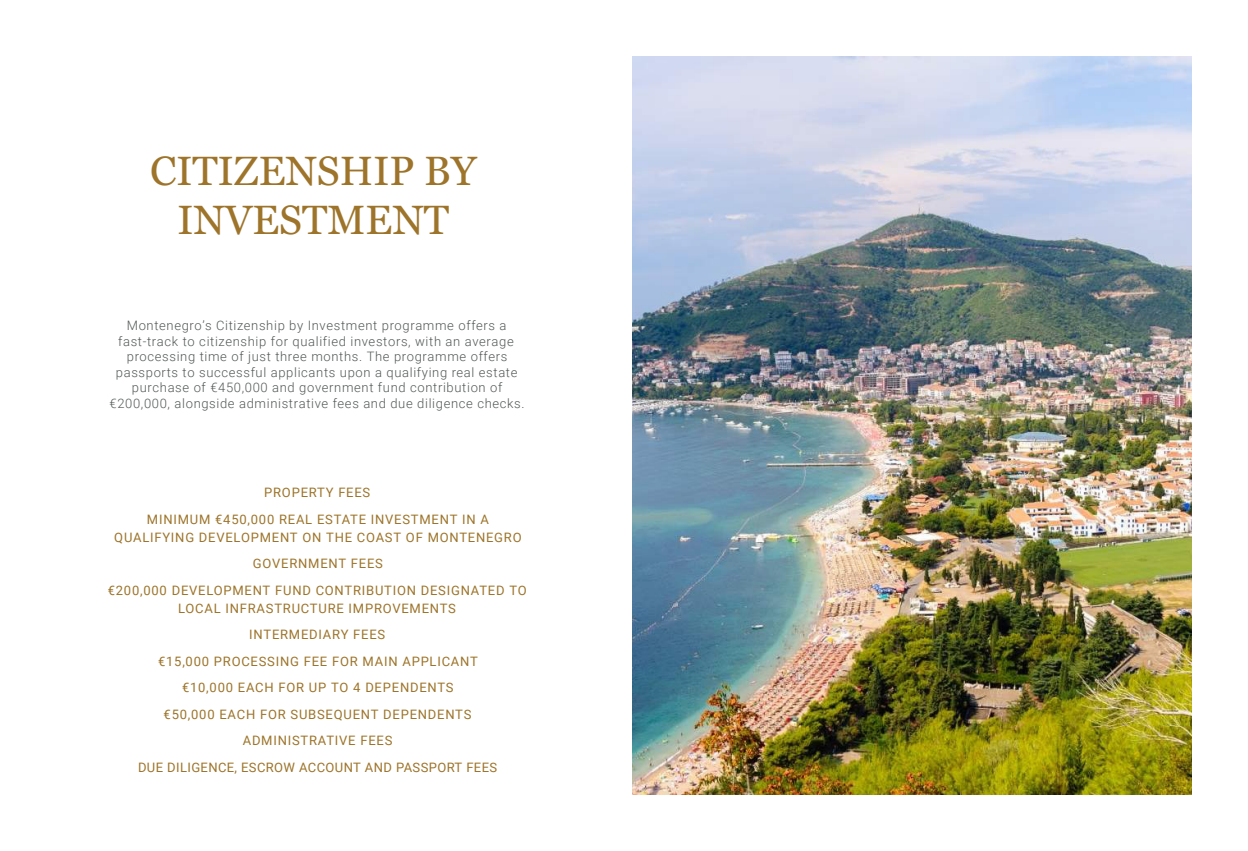
<style>
.page{position:relative;width:1248px;height:851px;background:#fff}
.page>*{position:absolute;margin:0;border:0;box-sizing:border-box;transform-origin:0 0}
.t1{font:41px/49.2px "Georgia";color:#9d742a;text-align:center}
.t2{font:13px/26.5px "Roboto";letter-spacing:.06em;color:#9d742a;text-align:center}
.t3{font:300 13px/15.6px "Roboto";letter-spacing:.05em;color:#525855;text-align:center}
</style>
<div class="page">
<img style="left:632px;top:57px;width:559px;height:737px">
<h1 class="t1" style="left:150px;top:147px;width:327px">CITIZENSHIP BY<br>INVESTMENT</h1>
<p class="t3" style="left:110px;top:317px;width:416px">Montenegro’s Citizenship by Investment programme offers a fast-track to citizenship for qualified investors, with an average processing time of just three months. The programme offers passports to successful applicants upon a qualifying real estate purchase of €450,000 and government fund contribution of €200,000, alongside administrative fees and due diligence checks.</p>
<p class="t2" style="left:147px;top:478px;width:343px">PROPERTY FEES<br>MINIMUM €450,000 REAL ESTATE INVESTMENT IN A</p>
<p class="t2" style="left:108px;top:523px;width:420px">QUALIFYING DEVELOPMENT ON THE COAST OF MONTENEGRO<br>GOVERNMENT FEES<br>€200,000 DEVELOPMENT FUND CONTRIBUTION DESIGNATED TO</p>
<p class="t2" style="left:138px;top:594px;width:360px">LOCAL INFRASTRUCTURE IMPROVEMENTS INTERMEDIARY FEES<br>€15,000 PROCESSING FEE FOR MAIN APPLICANT €10,000 EACH FOR UP TO 4 DEPENDENTS<br>€50,000 EACH FOR SUBSEQUENT DEPENDENTS ADMINISTRATIVE FEES<br>DUE DILIGENCE, ESCROW ACCOUNT AND PASSPORT FEES</p>
</div>
